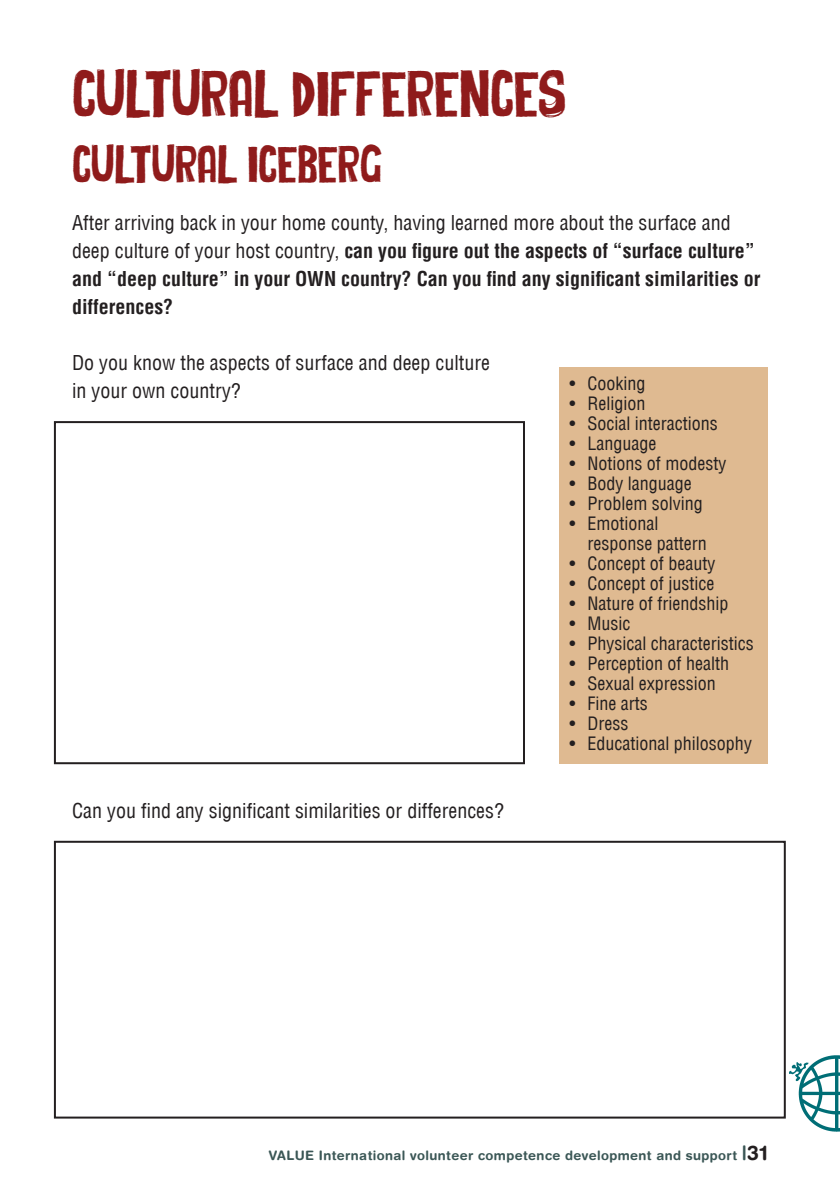
<style>
.page{position:relative;width:840px;height:1191px;background:#fff}
.page>*{position:absolute;margin:0;border:0;box-sizing:border-box;transform-origin:0 0}
.t1{font:30px "Cheap Potatoes";color:#8f1b1b}
.t2{font:24px "Cheap Potatoes";color:#8f1b1b}
.t3{font:700 condensed 20px/28px "Helvetica LT";color:#231f20}
.t4{font:condensed 20px/28px "Helvetica LT";color:#231f20}
.t5{font:condensed 18px/20px "Helvetica LT";color:#231f20}
.t6{font:700 13px "Helvetica Rounded LT";letter-spacing:.03em;color:#3b5756}
.s1{font-weight:400}
.s2{font-size:20px}
.s3{font-size:20px;color:#231f20}
</style>
<div class="page">
<img style="left:776px;top:1051px;width:63px;height:81px">
<div style="left:558px;top:367px;width:209px;height:396px;background:#dfba91"></div>
<div style="left:55px;top:841px;width:729px;height:276px;background:#fff"></div>
<div style="left:54px;top:840px;width:731px;height:278px;border:2px solid #231f20"></div>
<div style="left:54px;top:421px;width:470px;height:343px;border:2px solid #231f20"></div>
<h1 class="t1" style="left:72px;top:78px;width:495px">CULTURAL DIFFERENCES</h1>
<h2 class="t2" style="left:72px;top:152px;width:311px">CULTURAL ICEBERG</h2>
<p class="t3" style="left:72px;top:208px;width:689px"><span class="s1">After arriving back in your home county, having learned more about the surface and deep culture of your host country,</span> can you figure out the aspects of “surface culture” and “deep culture” in your OWN country? Can you find any significant similarities or differences?</p>
<p class="t4" style="left:72px;top:348px;width:419px">Do you know the aspects of surface and deep culture in your own country?</p>
<p class="t4" style="left:72px;top:796px;width:433px">Can you find any significant similarities or differences?</p>
<p class="t5" style="left:569px;top:374px;width:77px">• Cooking</p>
<p class="t5" style="left:569px;top:394px;width:77px">• Religion</p>
<p class="t5" style="left:569px;top:414px;width:150px">• Social interactions</p>
<p class="t5" style="left:569px;top:434px;width:88px">• Language</p>
<p class="t5" style="left:569px;top:454px;width:158px">• Notions of modesty</p>
<p class="t5" style="left:569px;top:474px;width:124px">• Body language</p>
<p class="t5" style="left:569px;top:494px;width:135px">• Problem solving</p>
<p class="t5" style="left:587px;top:514px;width:121px;text-indent:-18px">• Emotional response pattern</p>
<p class="t5" style="left:569px;top:554px;width:147px">• Concept of beauty</p>
<p class="t5" style="left:569px;top:574px;width:146px">• Concept of justice</p>
<p class="t5" style="left:569px;top:594px;width:160px">• Nature of friendship</p>
<p class="t5" style="left:569px;top:614px;width:62px">• Music</p>
<p class="t5" style="left:569px;top:634px;width:186px">• Physical characteristics</p>
<p class="t5" style="left:569px;top:654px;width:161px">• Perception of health</p>
<p class="t5" style="left:569px;top:674px;width:148px">• Sexual expression</p>
<p class="t5" style="left:569px;top:694px;width:80px">• Fine arts</p>
<p class="t5" style="left:569px;top:714px;width:60px">• Dress</p>
<p class="t5" style="left:569px;top:734px;width:184px">• Educational philosophy</p>
<p class="t6" style="left:269px;top:1147px;width:500px">VALUE International volunteer competence development and support<span class="s2">||</span><span class="s3">3031</span></p>
<p class="t6" style="left:265px;top:1147px;width:469px">VALUE International volunteer competence development and support</p>
</div>
